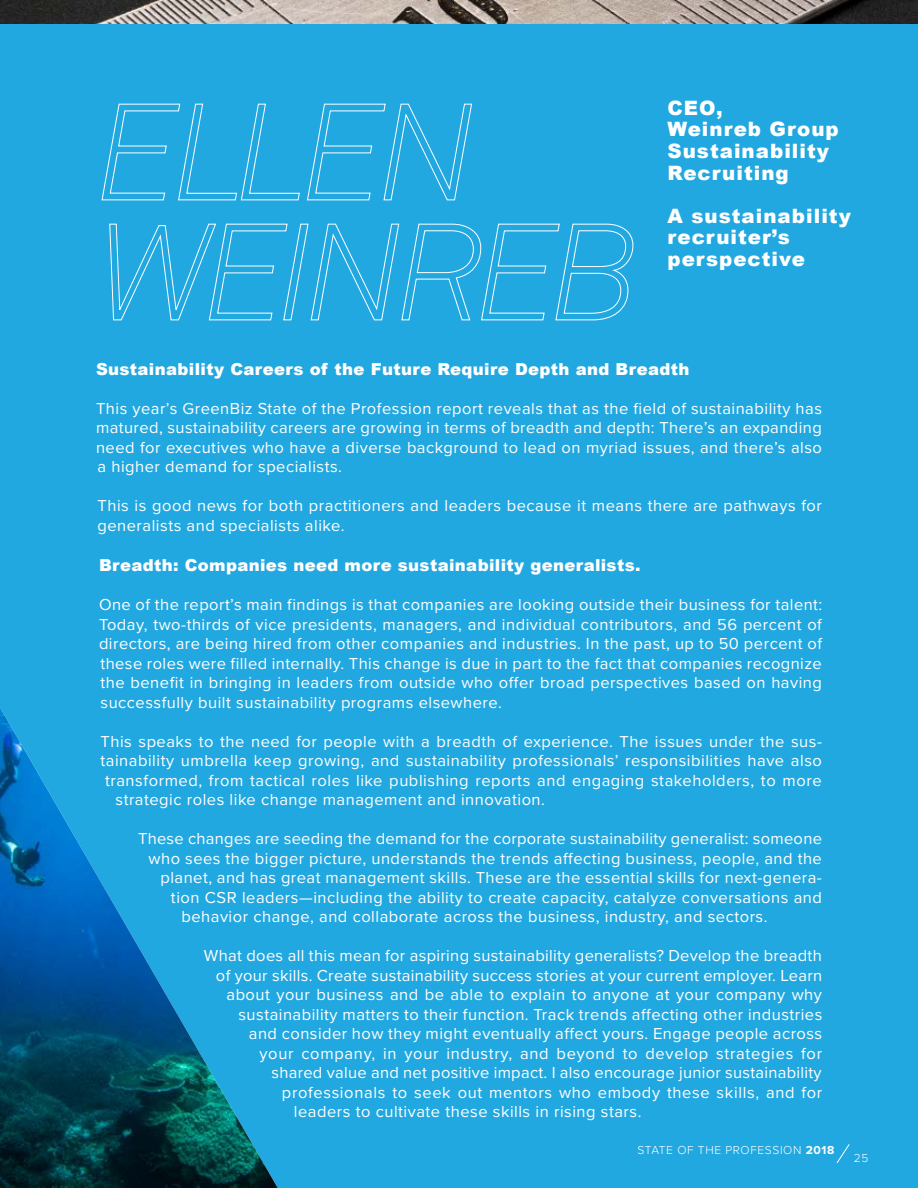
<style>
.page{position:relative;width:918px;height:1188px;background:#22a8e0}
.page>*{position:absolute;margin:0;border:0;box-sizing:border-box;transform-origin:0 0}
.t1{font:900 19.8px/21.6px "Arial";letter-spacing:.05em;color:#fff}
.t2{font:16.5px/19.5px "Proxima Nova";letter-spacing:.03em;color:#fff;text-align:justify}
.t3{font:900 16.5px "Arial";letter-spacing:.02em;color:#fff}
.t4{font:300 12px "Proxima Nova";letter-spacing:.05em;color:#fff}
.s1{font-weight:700}
</style>
<div class="page">
<svg style="left:836px;top:1144px;width:14px;height:19px"></svg>
<img style="left:0;top:0;width:918px;height:24px">
<img style="left:0;top:707px;width:278px;height:481px">
<svg style="left:101px;top:103px;width:199px;height:98px"></svg>
<svg style="left:307px;top:103px;width:165px;height:98px"></svg>
<svg style="left:109px;top:223px;width:525px;height:98px"></svg>
<p class="t1" style="left:668px;top:96px;width:173px">CEO,<br>Weinreb Group<br>Sustainability<br>Recruiting</p>
<p class="t1" style="left:668px;top:204px;width:185px">A sustainability recruiter’s perspective</p>
<p class="t3" style="left:96px;top:357px;width:595px">Sustainability Careers of the Future Require Depth and Breadth</p>
<p class="t2" style="left:96px;top:398px;width:728px">This year’s GreenBiz State of the Profession report reveals that as the field of sustainability has matured, sustainability careers are growing in terms of breadth and depth: There’s an expanding need for executives who have a diverse background to lead on myriad issues, and there’s also a higher demand for specialists.</p>
<p class="t2" style="left:98px;top:495px;width:726px">This is good news for both practitioners and leaders because it means there are pathways for generalists and specialists alike.</p>
<p class="t3" style="left:99px;top:553px;width:543px">Breadth: Companies need more sustainability generalists.</p>
<p class="t2" style="left:99px;top:594px;width:725px">One of the report’s main findings is that companies are looking outside their business for talent:<br>Today, two-thirds of vice presidents, managers, and individual contributors, and 56 percent of directors, are being hired from other companies and industries. In the past, up to 50 percent of these roles were filled internally. This change is due in part to the fact that companies recognize the benefit in bringing in leaders from outside who offer broad perspectives based on having successfully built sustainability programs elsewhere.</p>
<p class="t2" style="left:101px;top:731px;width:723px">This speaks to the need for people with a breadth of experience. The issues under the sus-</p>
<p class="t2" style="left:101px;top:750px;width:723px">tainability umbrella keep growing, and sustainability professionals’ responsibilities have also</p>
<p class="t2" style="left:105px;top:770px;width:718px">transformed, from tactical roles like publishing reports and engaging stakeholders, to more</p>
<p class="t2" style="left:116px;top:789px;width:431px">strategic roles like change management and innovation.</p>
<p class="t2" style="left:138px;top:828px;width:685px">These changes are seeding the demand for the corporate sustainability generalist: someone</p>
<p class="t2" style="left:149px;top:848px;width:675px">who sees the bigger picture, understands the trends affecting business, people, and the</p>
<p class="t2" style="left:160px;top:867px;width:663px">planet, and has great management skills. These are the essential skills for next-genera-</p>
<p class="t2" style="left:171px;top:887px;width:653px">tion CSR leaders—including the ability to create capacity, catalyze conversations and</p>
<p class="t2" style="left:181px;top:906px;width:588px">behavior change, and collaborate across the business, industry, and sectors.</p>
<p class="t2" style="left:204px;top:945px;width:619px">What does all this mean for aspiring sustainability generalists? Develop the breadth</p>
<p class="t2" style="left:216px;top:965px;width:608px">of your skills. Create sustainability success stories at your current employer. Learn</p>
<p class="t2" style="left:226px;top:984px;width:597px">about your business and be able to explain to anyone at your company why</p>
<p class="t2" style="left:238px;top:1004px;width:585px">sustainability matters to their function. Track trends affecting other industries</p>
<p class="t2" style="left:249px;top:1023px;width:575px">and consider how they might eventually affect yours. Engage people across</p>
<p class="t2" style="left:259px;top:1043px;width:564px">your company, in your industry, and beyond to develop strategies for</p>
<p class="t2" style="left:271px;top:1062px;width:552px">shared value and net positive impact. I also encourage junior sustainability</p>
<p class="t2" style="left:282px;top:1082px;width:542px">professionals to seek out mentors who embody these skills, and for</p>
<p class="t2" style="left:294px;top:1101px;width:349px">leaders to cultivate these skills in rising stars.</p>
<p class="t4" style="left:637px;top:1141px;width:199px">STATE OF THE PROFESSION <span class="s1">2018</span></p>
<p class="t4" style="left:854px;top:1149px;width:16px">25</p>
</div>
